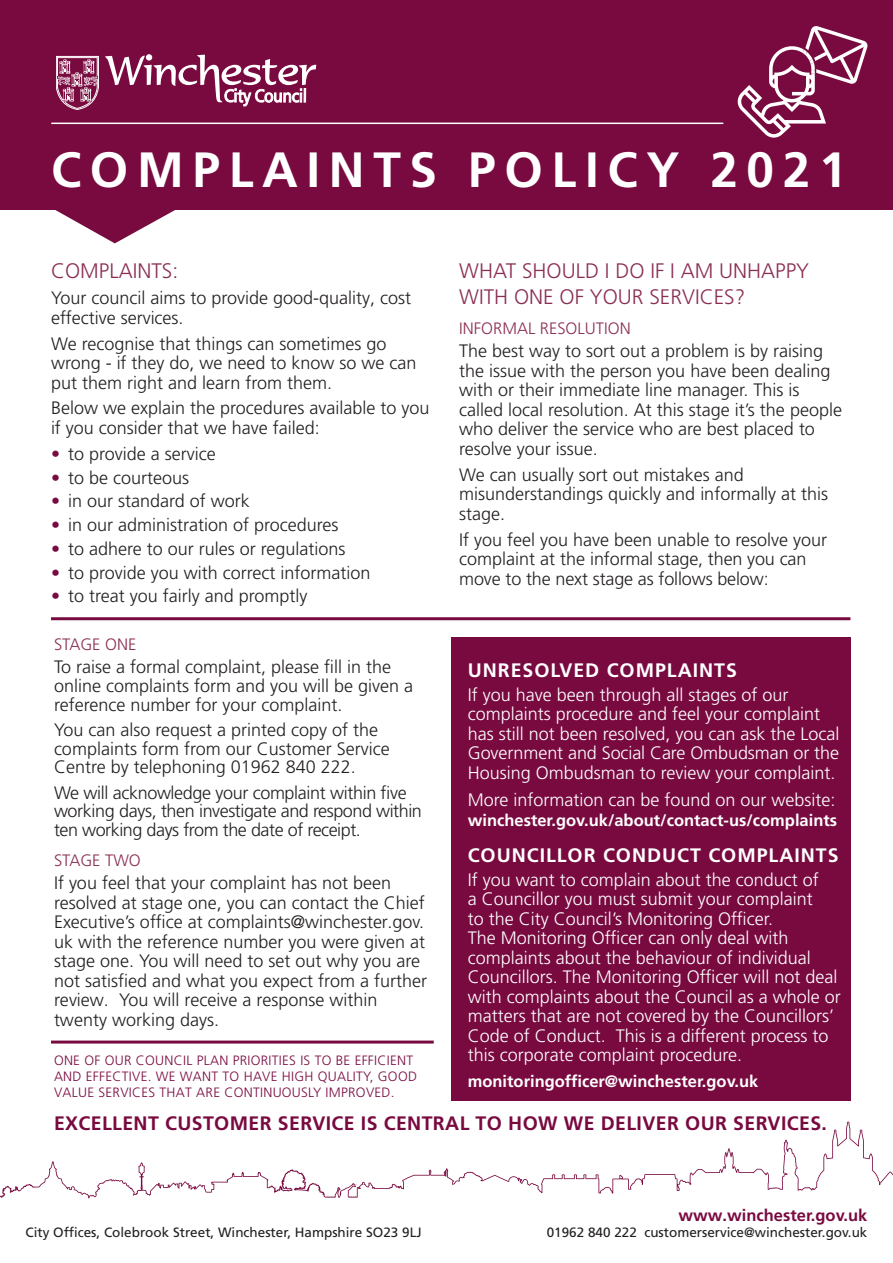
<style>
.page{position:relative;width:893px;height:1263px;background:#fff}
.page>*{position:absolute;margin:0;border:0;box-sizing:border-box;transform-origin:0 0}
.t1{font:700 49.5px "Frutiger LT Pro";letter-spacing:.175em;color:#fff}
.body_sub_head{font:300 21px/25.2px "Frutiger LT Pro";color:#8a2e54}
.t2{font:700 19.5px "Frutiger LT Pro";letter-spacing:.02em;color:#790a40}
.body_text{font:700 19.5px "Frutiger LT Pro";letter-spacing:.05em;color:#fff}
.body_text-2{font:300 18px/19.5px "Frutiger LT Pro";color:#231f20}
.body_text-3{font:300 18px/19.5px "Frutiger LT Pro";color:#fff}
.body_text-4{font:300 18px/18.8px "Frutiger LT Pro";letter-spacing:-.025em;color:#231f20}
.body_text-5{font:700 16.5px "Frutiger LT Pro";color:#fff}
.t3{font:700 16.5px "Frutiger LT Pro";color:#790a40}
.body_sub_head-2{font:300 16.5px "Frutiger LT Pro";color:#8a2e54}
.body_text-6{font:300 16.5px "Frutiger LT Pro";color:#8a2e54}
.t4{font:300 13.5px/16.2px "Frutiger LT Pro";letter-spacing:.02em;color:#790a40}
.t5{font:13.5px "Frutiger LT Pro";color:#231f20}
.s1{color:#790a40}
</style>
<div class="page">
<svg style="left:0;top:1121px;width:893px;height:78px"></svg>
<div style="left:451px;top:637px;width:399px;height:463px;background:#790a40"></div>
<hr style="left:51px;top:617px;width:799px;height:3px;background:#790a40">
<hr style="left:51px;top:1040px;width:383px;height:3px;background:#790a40">
<div style="left:0;top:0;width:893px;height:209px;background:#790a40"></div>
<svg style="left:0;top:55px;width:316px;height:188px"></svg>
<hr style="left:52px;top:123px;width:671px;height:1px;background:#fff">
<svg style="left:738px;top:26px;width:130px;height:112px"></svg>
<p class="t1" style="left:51px;top:140px;width:797px">COMPLAINTS POLICY 2021</p>
<p class="body_sub_head" style="left:51px;top:259px;width:129px">COMPLAINTS:</p>
<p class="body_text-2" style="left:51px;top:288px;width:362px">Your council aims to provide good-quality, cost effective services.</p>
<p class="body_text-2" style="left:51px;top:334px;width:367px">We recognise that things can sometimes go wrong - if they do, we need to know so we can put them right and learn from them.</p>
<p class="body_text-2" style="left:51px;top:399px;width:380px">Below we explain the procedures available to you if you consider that we have failed:</p>
<p class="body_text-2" style="left:51px;top:444px;width:166px"><span class="s1">•</span> to provide a service</p>
<p class="body_text-2" style="left:51px;top:468px;width:140px"><span class="s1">•</span> to be courteous</p>
<p class="body_text-2" style="left:51px;top:491px;width:200px"><span class="s1">•</span> in our standard of work</p>
<p class="body_text-2" style="left:51px;top:515px;width:289px"><span class="s1">•</span> in our administration of procedures</p>
<p class="body_text-2" style="left:51px;top:539px;width:296px"><span class="s1">•</span> to adhere to our rules or regulations</p>
<p class="body_text-2" style="left:51px;top:563px;width:321px"><span class="s1">•</span> to provide you with correct information</p>
<p class="body_text-2" style="left:51px;top:586px;width:258px"><span class="s1">•</span> to treat you fairly and promptly</p>
<p class="body_text-6" style="left:54px;top:635px;width:84px">STAGE ONE</p>
<p class="body_text-2" style="left:54px;top:658px;width:361px;line-height:18.8px">To raise a formal complaint, please fill in the online complaints form and you will be given a reference number for your complaint.</p>
<p class="body_text-2" style="left:54px;top:720px;width:337px;line-height:18.8px">You can also request a printed copy of the complaints form from our Customer Service<br>Centre by telephoning 01962 840 222.</p>
<p class="body_text-4" style="left:54px;top:783px;width:369px">We will acknowledge your complaint within five working days, then investigate and respond within ten working days from the date of receipt.</p>
<p class="body_text-6" style="left:54px;top:850px;width:88px">STAGE TWO</p>
<p class="body_text-2" style="left:54px;top:873px;width:375px">If you feel that your complaint has not been resolved at stage one, you can contact the Chief Executive’s office at complaints@winchester.gov. uk with the reference number you were given at stage one. You will need to set out why you are not satisfied and what you expect from a further review. You will receive a response within twenty working days.</p>
<p class="body_sub_head" style="left:459px;top:259px;width:351px">WHAT SHOULD I DO IF I AM UNHAPPY<br>WITH ONE OF YOUR SERVICES?</p>
<p class="body_sub_head-2" style="left:459px;top:318px;width:173px">INFORMAL RESOLUTION</p>
<p class="body_text-2" style="left:459px;top:342px;width:384px">The best way to sort out a problem is by raising the issue with the person you have been dealing with or their immediate line manager. This is called local resolution. At this stage it’s the people who deliver the service who are best placed to resolve your issue.</p>
<p class="body_text-2" style="left:459px;top:465px;width:371px">We can usually sort out mistakes and misunderstandings quickly and informally at this stage.</p>
<p class="body_text-2" style="left:459px;top:530px;width:369px">If you feel you have been unable to resolve your complaint at the informal stage, then you can move to the next stage as follows below:</p>
<p class="body_text" style="left:468px;top:659px;width:271px">UNRESOLVED COMPLAINTS</p>
<p class="body_text-3" style="left:468px;top:685px;width:373px">If you have been through all stages of our complaints procedure and feel your complaint has still not been resolved, you can ask the Local Government and Social Care Ombudsman or the Housing Ombudsman to review your complaint.</p>
<p class="body_text-3" style="left:468px;top:790px;width:369px">More information can be found on our website:</p>
<p class="body_text-5" style="left:468px;top:810px;width:371px">winchester.gov.uk/about/contact-us/complaints</p>
<p class="body_text" style="left:468px;top:844px;width:372px">COUNCILLOR CONDUCT COMPLAINTS</p>
<p class="body_text-3" style="left:468px;top:870px;width:375px">If you want to complain about the conduct of<br>a Councillor you must submit your complaint<br>to the City Council’s Monitoring Officer.<br>The Monitoring Officer can only deal with complaints about the behaviour of individual Councillors. The Monitoring Officer will not deal with complaints about the Council as a whole or matters that are not covered by the Councillors’ Code of Conduct. This is a different process to this corporate complaint procedure.</p>
<p class="body_text-5" style="left:468px;top:1072px;width:292px">monitoringofficer@winchester.gov.uk</p>
<p class="t4" style="left:54px;top:1052px;width:365px">ONE OF OUR COUNCIL PLAN PRIORITIES IS TO BE EFFICIENT<br>AND EFFECTIVE. WE WANT TO HAVE HIGH QUALITY, GOOD<br>VALUE SERVICES THAT ARE CONTINUOUSLY IMPROVED.</p>
<p class="t2" style="left:54px;top:1112px;width:774px">EXCELLENT CUSTOMER SERVICE IS CENTRAL TO HOW WE DELIVER OUR SERVICES.</p>
<p class="t5" style="left:26px;top:1225px;width:398px">City Offices, Colebrook Street, Winchester, Hampshire SO23 9LJ</p>
<p class="t3" style="left:679px;top:1206px;width:190px">www.winchester.gov.uk</p>
<p class="t5" style="left:547px;top:1225px;width:322px">01962 840 222 customerservice@winchester.gov.uk</p>
</div>
